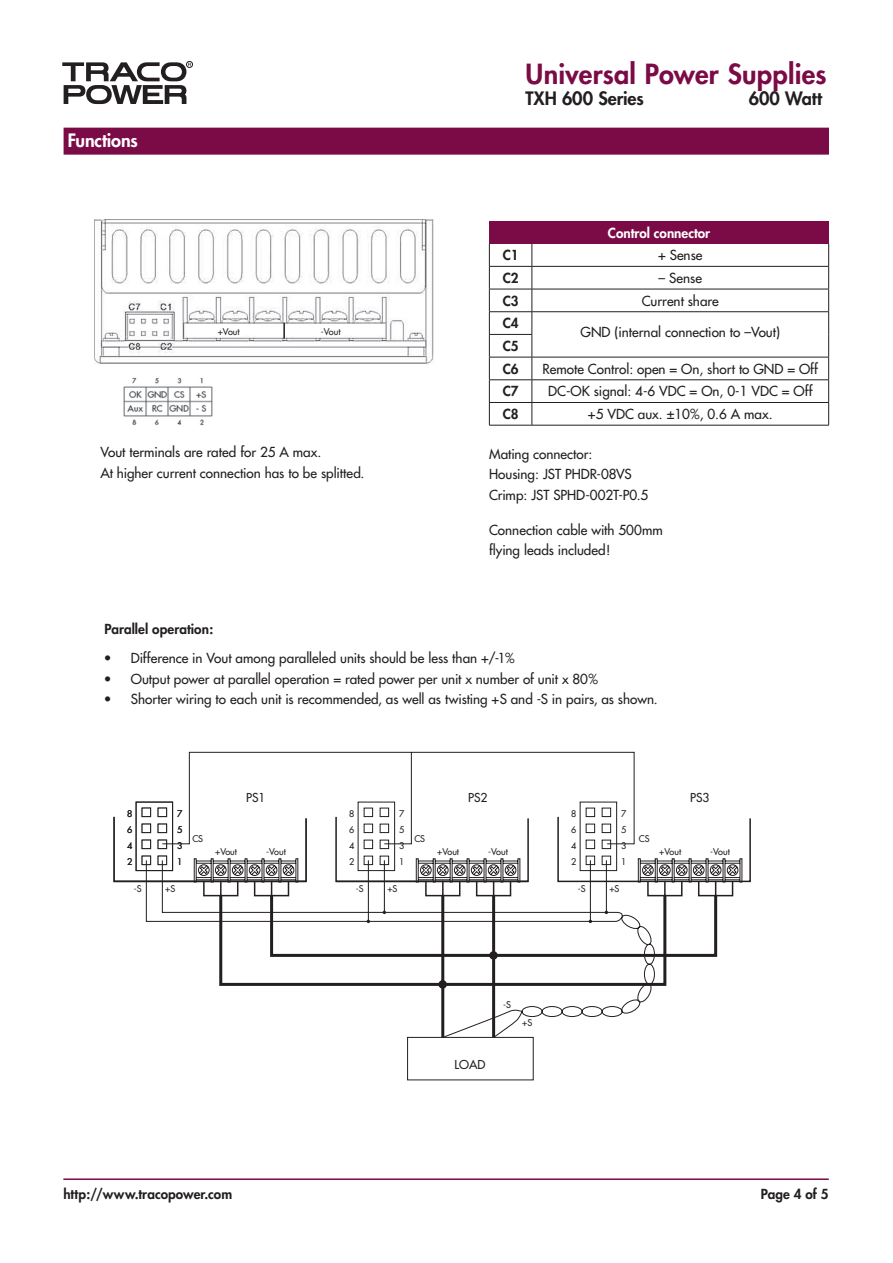
<style>
.page{position:relative;width:893px;height:1263px;background:#fff}
.page>*{position:absolute;margin:0;border:0;box-sizing:border-box;transform-origin:0 0}
.t1{font:800 27px "Futura";letter-spacing:.01em;color:#7b0b46}
.t2{font:800 18px "Futura";letter-spacing:-.005em;color:#231f20}
.Liste_Titel_Heavy{font:800 18px "Futura";letter-spacing:-.01em;color:#fff}
.Text_medium{font:13.5px/20.2px "Futura";color:#231f20}
.Tabelle_Heavy{font:13.5px "Futura";color:#231f20}
.Text_Heavy{font:800 13.5px "Futura";letter-spacing:.005em;color:#231f20}
.Tabelle_Heavy-2{font:800 13.5px "Futura";color:#fff}
.Tabelle_Heavy-3{font:800 13.5px "Futura";color:#231f20}
.t3{font:12px "Futura";color:#231f20}
.t4{font:9px/16px "Futura";color:#231f20;text-align:justify}
</style>
<div class="page">
<div style="left:186px;top:61px;width:7px;height:7px;border:1px solid #231f20;border-radius:50%"></div>
<svg style="left:62px;top:62px;width:129px;height:42px"></svg>
<hr style="left:63px;top:1178px;width:766px;height:2px;background:#7b0b46">
<div style="left:64px;top:128px;width:765px;height:27px;background:#7b0b46"></div>
<div style="left:489px;top:221px;width:340px;height:23px;background:#7b0b46"></div>
<hr style="left:489px;top:266px;width:43px;height:1px;background:#231f20">
<hr style="left:532px;top:266px;width:297px;height:1px;background:#231f20">
<hr style="left:489px;top:289px;width:43px;height:1px;background:#231f20">
<hr style="left:532px;top:289px;width:297px;height:1px;background:#231f20">
<hr style="left:489px;top:311px;width:43px;height:1px;background:#231f20">
<hr style="left:532px;top:311px;width:297px;height:1px;background:#231f20">
<hr style="left:489px;top:334px;width:43px;height:1px;background:#231f20">
<hr style="left:489px;top:357px;width:43px;height:1px;background:#231f20">
<hr style="left:532px;top:357px;width:297px;height:1px;background:#231f20">
<hr style="left:489px;top:379px;width:43px;height:1px;background:#231f20">
<hr style="left:532px;top:379px;width:297px;height:1px;background:#231f20">
<hr style="left:489px;top:402px;width:43px;height:1px;background:#231f20">
<svg style="left:489px;top:244px;width:1px;height:181px"></svg>
<hr style="left:532px;top:402px;width:297px;height:1px;background:#231f20">
<svg style="left:532px;top:244px;width:1px;height:181px"></svg>
<svg style="left:828px;top:244px;width:1px;height:181px"></svg>
<hr style="left:489px;top:425px;width:43px;height:1px;background:#231f20">
<hr style="left:532px;top:425px;width:297px;height:1px;background:#231f20">
<img style="left:94px;top:220px;width:340px;height:206px">
<svg style="left:283px;top:323px;width:2px;height:15px"></svg>
<div style="left:407px;top:1037px;width:127px;height:43px;border:1px solid #231f20"></div>
<svg style="left:146px;top:752px;width:506px;height:286px"></svg>
<hr style="left:441px;top:896px;width:3px;height:141px;background:#231f20">
<hr style="left:492px;top:896px;width:3px;height:141px;background:#231f20">
<svg style="left:218px;top:897px;width:500px;height:90px"></svg>
<svg style="left:113px;top:801px;width:638px;height:96px"></svg>
<p class="Liste_Titel_Heavy" style="left:68px;top:129px;width:72px">Functions</p>
<p class="t4" style="left:218px;top:323px;width:23px">+Vout</p>
<p class="t4" style="left:321px;top:323px;width:21px">-Vout</p>
<p class="t1" style="left:526px;top:57px;width:303px">Universal Power Supplies</p>
<p class="t2" style="left:526px;top:87px;width:120px">TXH 600 Series</p>
<p class="t2" style="left:749px;top:87px;width:75px">600 Watt</p>
<p class="Tabelle_Heavy-2" style="left:608px;top:224px;width:104px">Control connector</p>
<p class="Tabelle_Heavy-3" style="left:503px;top:247px;width:17px">C1</p>
<p class="Tabelle_Heavy" style="left:658px;top:247px;width:46px">+ Sense</p>
<p class="Tabelle_Heavy-3" style="left:503px;top:269px;width:17px">C2</p>
<p class="Tabelle_Heavy" style="left:659px;top:270px;width:45px">– Sense</p>
<p class="Tabelle_Heavy-3" style="left:503px;top:292px;width:17px">C3</p>
<p class="Tabelle_Heavy" style="left:642px;top:292px;width:79px">Current share</p>
<p class="Tabelle_Heavy-3" style="left:503px;top:315px;width:17px">C4</p>
<p class="Tabelle_Heavy" style="left:580px;top:324px;width:201px">GND (internal connection to –Vout)</p>
<p class="Tabelle_Heavy-3" style="left:503px;top:338px;width:17px">C5</p>
<p class="Tabelle_Heavy-3" style="left:503px;top:360px;width:17px">C6</p>
<p class="Tabelle_Heavy" style="left:543px;top:360px;width:277px">Remote Control: open = On, short to GND = Off</p>
<p class="Tabelle_Heavy-3" style="left:503px;top:383px;width:17px">C7</p>
<p class="Tabelle_Heavy" style="left:548px;top:383px;width:266px">DC-OK signal: 4-6 VDC = On, 0-1 VDC = Off</p>
<p class="Tabelle_Heavy-3" style="left:503px;top:406px;width:17px">C8</p>
<p class="Tabelle_Heavy" style="left:588px;top:406px;width:186px">+5 VDC aux. ±10%, 0.6 A max.</p>
<p class="Text_medium" style="left:100px;top:442px;width:266px">Vout terminals are rated for 25 A max.<br>At higher current connection has to be splitted.</p>
<p class="Text_medium" style="left:489px;top:444px;width:105px">Mating connector:</p>
<p class="Text_medium" style="left:489px;top:464px;width:144px">Housing: JST PHDR-08VS</p>
<p class="Text_medium" style="left:489px;top:485px;width:161px">Crimp: JST SPHD-002T-P0.5</p>
<p class="Text_medium" style="left:489px;top:520px;width:175px">Connection cable with 500mm flying leads included!</p>
<p class="Text_Heavy" style="left:104px;top:620px;width:110px">Parallel operation:</p>
<p class="Text_medium" style="left:104px;top:648px;width:412px">• Difference in Vout among paralleled units should be less than +/-1%</p>
<p class="Text_medium" style="left:104px;top:669px;width:496px">• Output power at parallel operation = rated power per unit x number of unit x 80%</p>
<p class="Text_medium" style="left:104px;top:689px;width:555px">• Shorter wiring to each unit is recommended, as well as twisting +S and -S in pairs, as shown.</p>
<p class="t3" style="left:246px;top:790px;width:21px">PS1</p>
<p class="t3" style="left:468px;top:790px;width:21px">PS2</p>
<p class="t3" style="left:690px;top:790px;width:21px">PS3</p>
<p class="t4" style="left:127px;top:805px;width:7px">8<br>6<br>4<br>2</p>
<p class="t4" style="left:177px;top:805px;width:7px">7<br>5<br>3<br>1</p>
<p class="t4" style="left:349px;top:805px;width:7px">8<br>6<br>4<br>2</p>
<p class="t4" style="left:399px;top:805px;width:7px">7<br>5<br>3<br>1</p>
<p class="t4" style="left:571px;top:805px;width:7px">8<br>6<br>4<br>2</p>
<p class="t4" style="left:621px;top:805px;width:7px">7<br>5<br>3<br>1</p>
<p class="t4" style="left:192px;top:831px;width:12px">CS</p>
<p class="t4" style="left:414px;top:831px;width:12px">CS</p>
<p class="t4" style="left:639px;top:831px;width:12px">CS</p>
<p class="t4" style="left:215px;top:843px;width:23px">+Vout</p>
<p class="t4" style="left:266px;top:843px;width:21px">-Vout</p>
<p class="t4" style="left:437px;top:843px;width:23px">+Vout</p>
<p class="t4" style="left:488px;top:843px;width:21px">-Vout</p>
<p class="t4" style="left:134px;top:881px;width:9px">-S</p>
<p class="t4" style="left:165px;top:881px;width:12px">+S</p>
<p class="t4" style="left:356px;top:881px;width:9px">-S</p>
<p class="t4" style="left:387px;top:881px;width:12px">+S</p>
<p class="t4" style="left:578px;top:881px;width:9px">-S</p>
<p class="t4" style="left:609px;top:881px;width:12px">+S</p>
<p class="t4" style="left:659px;top:843px;width:23px">+Vout</p>
<p class="t4" style="left:710px;top:843px;width:21px">-Vout</p>
<p class="t3" style="left:455px;top:1057px;width:32px">LOAD</p>
<p class="t4" style="left:503px;top:996px;width:9px">-S</p>
<p class="t4" style="left:522px;top:1015px;width:12px">+S</p>
<p class="Text_Heavy" style="left:63px;top:1186px;width:170px">http://www.tracopower.com</p>
<p class="Text_Heavy" style="left:761px;top:1186px;width:69px">Page 4 of 5</p>
</div>
